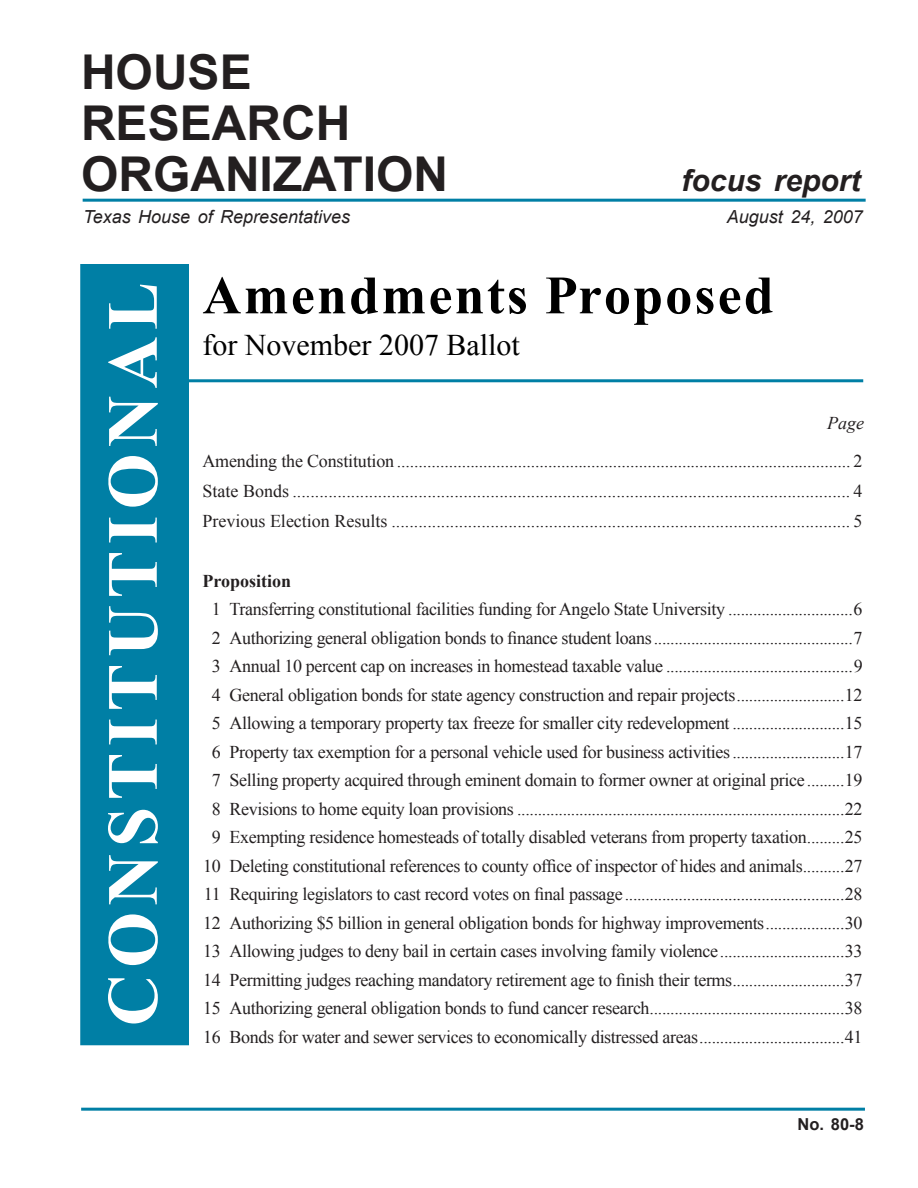
<style>
.page{position:relative;width:918px;height:1188px;background:#fff}
.page>*{position:absolute;margin:0;border:0;box-sizing:border-box;transform-origin:0 0}
.t1{font:700 72px "Times New Roman";letter-spacing:.09em;color:#fff}
.t2{font:700 54px "Times New Roman";letter-spacing:.04em;color:#000}
.t3{font:700 48px/51px "Arial";color:#231f20}
.t4{font:30px "Times New Roman";color:#000}
.t5{font:italic 700 30px "Arial";color:#231f20}
.t6{font:18px/28.5px "Times New Roman";letter-spacing:-.02em;color:#231f20;text-align:justify}
.t7{font:italic 18px "Arial";color:#231f20}
.t8{font:700 18px "Times New Roman";color:#231f20}
.t9{font:italic 18px "Times New Roman";color:#231f20}
.t10{font:700 16.5px "Arial";color:#231f20}
</style>
<div class="page">
<hr style="left:81px;top:1108px;width:784px;height:3px;background:#007fa5">
<hr style="left:83px;top:199px;width:783px;height:3px;background:#007fa5">
<hr style="left:152px;top:379px;width:711px;height:3px;background:#007fa5">
<div style="left:81px;top:265px;width:107px;height:780px;background:#007fa5"></div>
<div style="left:80px;top:264px;width:109px;height:781px;border:2px solid #007fa5"></div>
<h3 class="t3" style="left:81px;top:47px;width:369px">HOUSE<br>RESEARCH<br>ORGANIZATION</h3>
<h3 class="t5" style="left:681px;top:164px;width:181px">focus report</h3>
<p class="t7" style="left:83px;top:207px;width:268px">Texas House of Representatives</p>
<p class="t7" style="left:727px;top:207px;width:138px">August 24, 2007</p>
<h1 class="t1" style="left:93px;top:1026px;width:746px;rotate:-90deg">CONSTITUTIONAL</h1>
<h2 class="t2" style="left:202px;top:265px;width:573px">Amendments Proposed</h2>
<h3 class="t4" style="left:202px;top:328px;width:319px">for November 2007 Ballot</h3>
<p class="t9" style="left:827px;top:413px;width:38px">Page</p>
<p class="t6" style="left:202px;top:445px;width:661px;line-height:30px">Amending the Constitution ......................................................................................................... 2<br>State Bonds ............................................................................................................................ 4<br>Previous Election Results ...................................................................................................... 5</p>
<p class="t8" style="left:202px;top:571px;width:90px">Proposition</p>
<p class="t6" style="left:203px;top:595px;width:661px;text-align:center">1 Transferring constitutional facilities funding for Angelo State University ..............................6<br>2 Authorizing general obligation bonds to finance student loans................................................7<br>3 Annual 10 percent cap on increases in homestead taxable value .............................................9<br>4 General obligation bonds for state agency construction and repair projects..........................12<br>5 Allowing a temporary property tax freeze for smaller city redevelopment ...........................15<br>6 Property tax exemption for a personal vehicle used for business activities...........................17<br>7 Selling property acquired through eminent domain to former owner at original price .........19<br>8 Revisions to home equity loan provisions ...............................................................................22<br>9 Exempting residence homesteads of totally disabled veterans from property taxation.........25<br>10 Deleting constitutional references to county office of inspector of hides and animals..........27<br>11 Requiring legislators to cast record votes on final passage.....................................................28<br>12 Authorizing $5 billion in general obligation bonds for highway improvements...................30<br>13 Allowing judges to deny bail in certain cases involving family violence..............................33<br>14 Permitting judges reaching mandatory retirement age to finish their terms...........................37<br>15 Authorizing general obligation bonds to fund cancer research...............................................38<br>16 Bonds for water and sewer services to economically distressed areas...................................41</p>
<p class="t10" style="left:798px;top:1115px;width:68px">No. 80-8</p>
</div>
